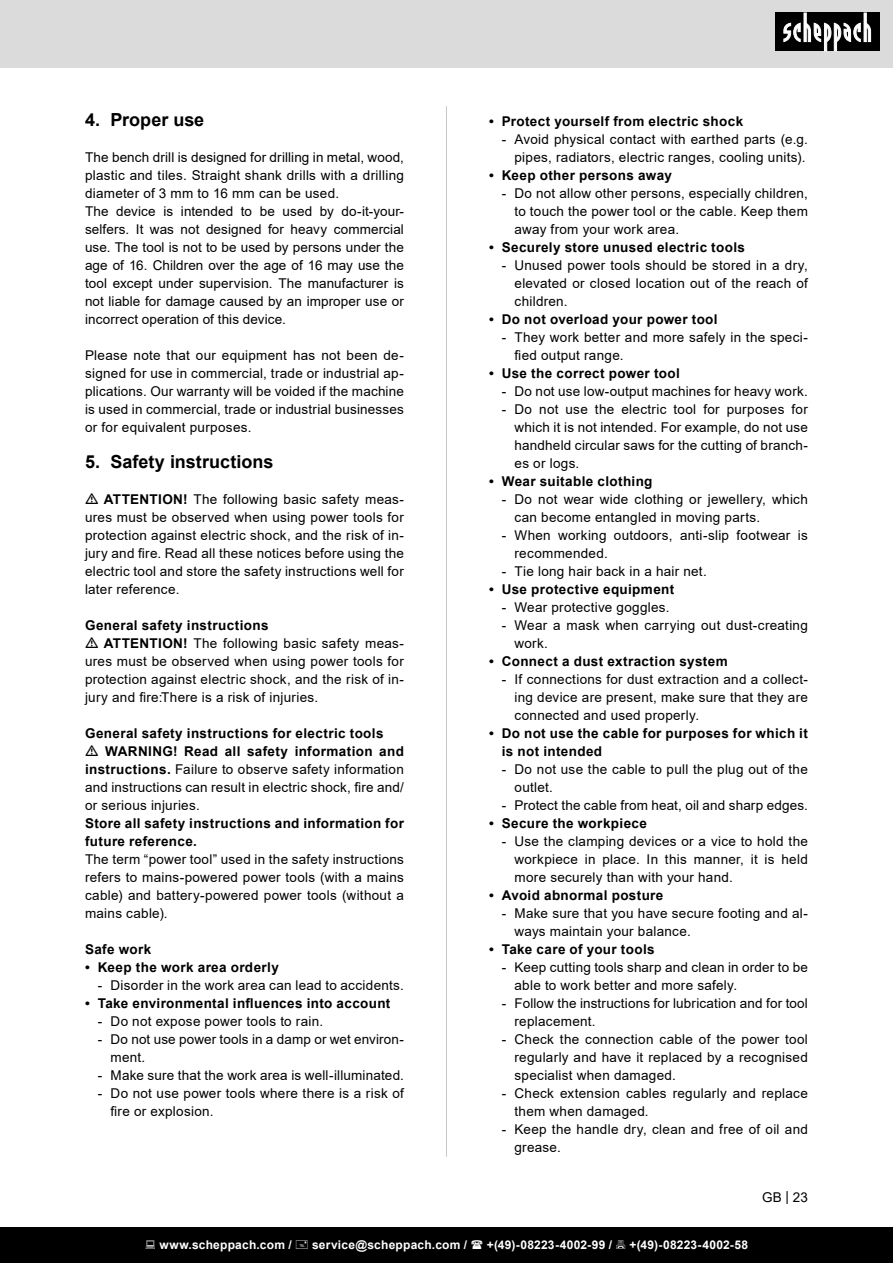
<style>
.page{position:relative;width:893px;height:1263px;background:#fff}
.page>*{position:absolute;margin:0;border:0;box-sizing:border-box;transform-origin:0 0}
.t1{font:700 18px "Arial";color:#000}
.t2{font:13.5px/18px "Arial";letter-spacing:.02em;color:#000;text-align:justify}
.t3{font:700 13.5px/18px "Arial";letter-spacing:.025em;color:#000}
.t4{font:700 12px "Arial";letter-spacing:.02em;color:#fff}
.s1{font-weight:700}
</style>
<div class="page">
<div style="left:0;top:0;width:893px;height:67px;background:#dbdbdb"></div>
<div style="left:0;top:1227px;width:893px;height:36px;background:#000"></div>
<div style="left:775px;top:13px;width:105px;height:38px;background:#000"></div>
<svg style="left:783px;top:13px;width:88px;height:38px"></svg>
<hr style="left:446px;top:106px;width:1px;height:1051px;background:#c7c7c7">
<p class="t1" style="left:85px;top:107px;width:121px">4. Proper use</p>
<p class="t2" style="left:85px;top:148px;width:320px">The bench drill is designed for drilling in metal, wood, plastic and tiles. Straight shank drills with a drilling diameter of 3 mm to 16 mm can be used.</p>
<p class="t2" style="left:85px;top:202px;width:320px">The device is intended to be used by do-it-your&shy;selfers. It was not designed for heavy commercial use. The tool is not to be used by persons under the age of 16. Children over the age of 16 may use the tool except under supervision. The manufacturer is not liable for damage caused by an improper use or incorrect operation of this device.</p>
<p class="t2" style="left:85px;top:346px;width:320px">Please note that our equipment has not been de&shy;signed for use in commercial, trade or industrial ap&shy;plications. Our warranty will be voided if the machine is used in commercial, trade or industrial businesses or for equivalent purposes.</p>
<p class="t1" style="left:85px;top:449px;width:190px">5. Safety instructions</p>
<p class="t2" style="left:85px;top:490px;width:320px;text-indent:19px"><span class="s1">ATTENTION!</span> The following basic safety meas&shy;ures must be observed when using power tools for protection against electric shock, and the risk of in&shy;jury and fire. Read all these notices before using the electric tool and store the safety instructions well for later reference.</p>
<p class="t3" style="left:85px;top:616px;width:185px">General safety instructions</p>
<p class="t2" style="left:85px;top:634px;width:320px;text-indent:19px"><span class="s1">ATTENTION!</span> The following basic safety meas&shy;ures must be observed when using power tools for protection against electric shock, and the risk of in&shy;jury and fire:There is a risk of injuries.</p>
<p class="t3" style="left:85px;top:724px;width:300px">General safety instructions for electric tools</p>
<p class="t2" style="left:85px;top:742px;width:320px;text-indent:20px"><span class="s1">WARNING! Read all safety information and instructions.</span> Failure to observe safety information and instructions can result in electric shock, fire and/ or serious injuries.</p>
<p class="t3" style="left:85px;top:814px;width:320px">Store all safety instructions and information for future reference.</p>
<p class="t2" style="left:85px;top:850px;width:320px">The term “power tool” used in the safety instructions refers to mains-powered power tools (with a mains cable) and battery-powered power tools (without a mains cable).</p>
<p class="t3" style="left:85px;top:940px;width:68px">Safe work</p>
<p class="t3" style="left:85px;top:958px;width:195px">• Keep the work area orderly</p>
<p class="t2" style="left:98px;top:976px;width:308px">- Disorder in the work area can lead to accidents.</p>
<p class="t3" style="left:85px;top:994px;width:307px">• Take environmental influences into account</p>
<p class="t2" style="left:98px;top:1012px;width:227px">- Do not expose power tools to rain.</p>
<p class="t2" style="left:111px;top:1030px;width:295px;text-indent:-13px">- Do not use power tools in a damp or wet environ&shy;ment.</p>
<p class="t2" style="left:98px;top:1066px;width:308px">- Make sure that the work area is well-illuminated.</p>
<p class="t2" style="left:111px;top:1084px;width:295px;text-indent:-13px">- Do not use power tools where there is a risk of fire or explosion.</p>
<p class="t3" style="left:489px;top:112px;width:256px">• Protect yourself from electric shock</p>
<p class="t2" style="left:502px;top:130px;width:308px;text-align:right">- Avoid physical contact with earthed parts (e.g. pipes, radiators, electric ranges, cooling units).</p>
<p class="t3" style="left:489px;top:166px;width:184px">• Keep other persons away</p>
<p class="t2" style="left:514px;top:184px;width:295px;text-indent:-13px">- Do not allow other persons, especially children, to touch the power tool or the cable. Keep them away from your work area.</p>
<p class="t3" style="left:489px;top:238px;width:257px">• Securely store unused electric tools</p>
<p class="t2" style="left:514px;top:256px;width:295px;text-indent:-13px">- Unused power tools should be stored in a dry, elevated or closed location out of the reach of children.</p>
<p class="t3" style="left:489px;top:310px;width:230px">• Do not overload your power tool</p>
<p class="t2" style="left:514px;top:328px;width:295px;text-indent:-13px">- They work better and more safely in the speci&shy;fied output range.</p>
<p class="t3" style="left:489px;top:364px;width:192px">• Use the correct power tool</p>
<p class="t2" style="left:502px;top:382px;width:308px">- Do not use low-output machines for heavy work.</p>
<p class="t2" style="left:514px;top:400px;width:295px;text-indent:-13px">- Do not use the electric tool for purposes for which it is not intended. For example, do not use handheld circular saws for the cutting of branch&shy;es or logs.</p>
<p class="t3" style="left:489px;top:472px;width:165px">• Wear suitable clothing</p>
<p class="t2" style="left:514px;top:490px;width:295px;text-indent:-13px">- Do not wear wide clothing or jewellery, which can become entangled in moving parts.</p>
<p class="t2" style="left:514px;top:526px;width:295px;text-indent:-13px">- When working outdoors, anti-slip footwear is recommended.</p>
<p class="t2" style="left:502px;top:562px;width:206px">- Tie long hair back in a hair net.</p>
<p class="t3" style="left:489px;top:580px;width:187px">• Use protective equipment</p>
<p class="t2" style="left:502px;top:598px;width:169px">- Wear protective goggles.</p>
<p class="t2" style="left:514px;top:616px;width:295px;text-indent:-13px">- Wear a mask when carrying out dust-creating work.</p>
<p class="t3" style="left:489px;top:652px;width:240px">• Connect a dust extraction system</p>
<p class="t2" style="left:514px;top:670px;width:295px;text-indent:-13px">- If connections for dust extraction and a collect&shy;ing device are present, make sure that they are connected and used properly.</p>
<p class="t3" style="left:502px;top:724px;width:308px;text-indent:-13px">• Do not use the cable for purposes for which it is not intended</p>
<p class="t2" style="left:514px;top:760px;width:295px;text-indent:-13px">- Do not use the cable to pull the plug out of the outlet.</p>
<p class="t2" style="left:502px;top:796px;width:308px">- Protect the cable from heat, oil and sharp edges.</p>
<p class="t3" style="left:489px;top:814px;width:159px">• Secure the workpiece</p>
<p class="t2" style="left:514px;top:832px;width:295px;text-indent:-13px">- Use the clamping devices or a vice to hold the workpiece in place. In this manner, it is held more securely than with your hand.</p>
<p class="t3" style="left:489px;top:886px;width:176px">• Avoid abnormal posture</p>
<p class="t2" style="left:514px;top:904px;width:295px;text-indent:-13px">- Make sure that you have secure footing and al&shy;ways maintain your balance.</p>
<p class="t3" style="left:489px;top:940px;width:167px">• Take care of your tools</p>
<p class="t2" style="left:514px;top:958px;width:295px;text-indent:-13px">- Keep cutting tools sharp and clean in order to be able to work better and more safely.</p>
<p class="t2" style="left:514px;top:994px;width:295px;text-indent:-13px">- Follow the instructions for lubrication and for tool replacement.</p>
<p class="t2" style="left:514px;top:1030px;width:295px;text-indent:-13px">- Check the connection cable of the power tool regularly and have it replaced by a recognised specialist when damaged.</p>
<p class="t2" style="left:514px;top:1084px;width:295px;text-indent:-13px">- Check extension cables regularly and replace them when damaged.</p>
<p class="t2" style="left:514px;top:1120px;width:295px;text-indent:-13px">- Keep the handle dry, clean and free of oil and grease.</p>
<p class="t2" style="left:762px;top:1188px;width:47px">GB | 23</p>
<p class="t4" style="left:159px;top:1236px;width:134px">www.scheppach.com /</p>
<p class="t4" style="left:312px;top:1236px;width:157px">service@scheppach.com /</p>
<p class="t4" style="left:487px;top:1236px;width:127px">+(49)-08223-4002-99 /</p>
<p class="t4" style="left:629px;top:1236px;width:120px">+(49)-08223-4002-58</p>
</div>
